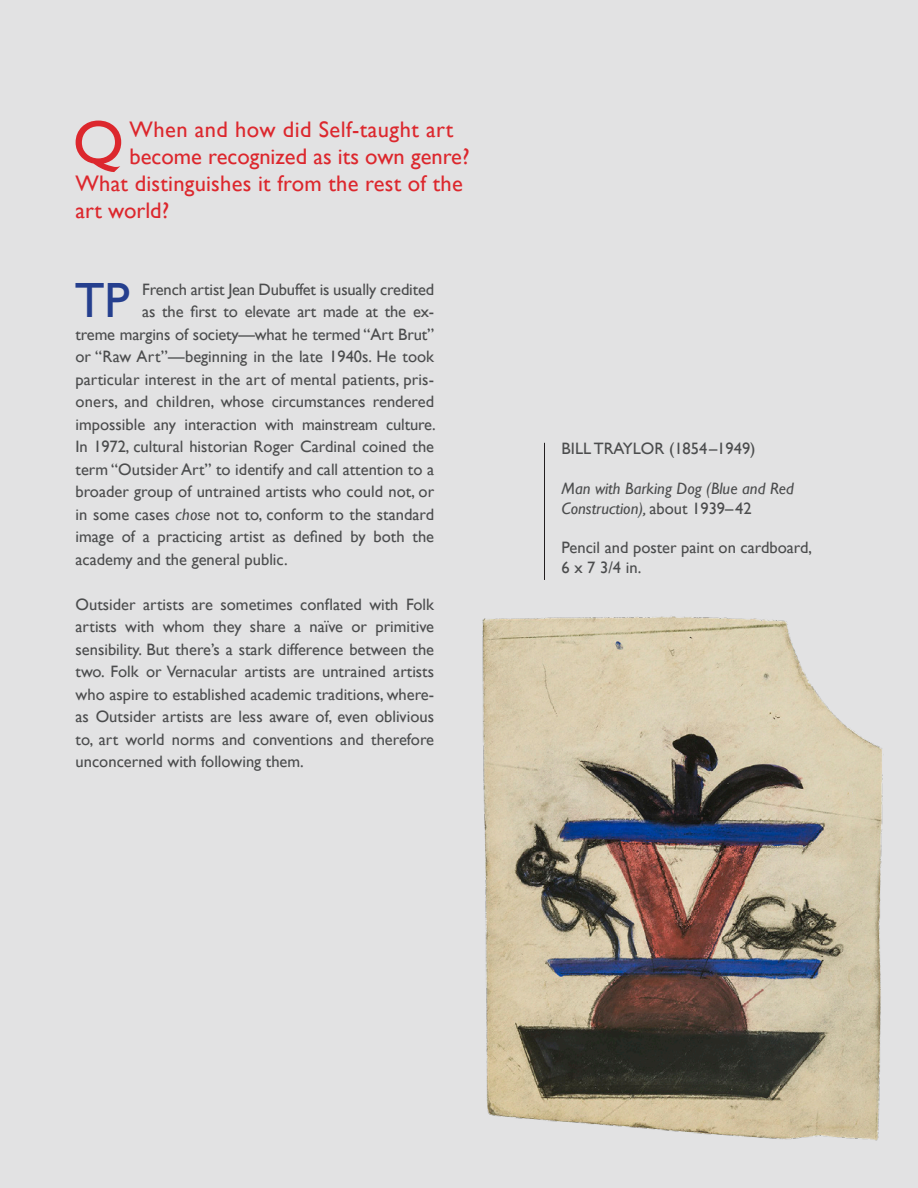
<style>
.page{position:relative;width:918px;height:1188px;background:#e2e2e3}
.page>*{position:absolute;margin:0;border:0;box-sizing:border-box;transform-origin:0 0}
.t1{font:62.1px "Gill Sans";color:#dc272d}
.Paragraph_Style_1_Dr{font:49.5px "Gill Sans";color:#253f8e}
.t2{font:22.5px "Gill Sans";letter-spacing:.01em;color:#dc272d}
.Paragraph_Style_1_Dr-2{font:16.5px/22.5px "Gill Sans";color:#4b4c4d;text-align:justify}
.t3{font:italic 16.5px/19.8px "Gill Sans";color:#4b4c4d}
.s1{font-style:italic}
.s2{font-style:normal}
</style>
<div class="page">
<img style="left:482px;top:616px;width:401px;height:525px">
<hr style="left:544px;top:443px;width:1px;height:137px;background:#231f20">
<p class="t1" style="left:73px;top:106px;width:53px">Q</p>
<p class="t2" style="left:130px;top:116px;width:325px">When and how did Self-taught art</p>
<p class="t2" style="left:130px;top:143px;width:341px">become recognized as its own genre?</p>
<p class="t2" style="left:76px;top:170px;width:389px">What distinguishes it from the rest of the</p>
<p class="t2" style="left:76px;top:197px;width:95px">art world?</p>
<p class="Paragraph_Style_1_Dr" style="left:75px;top:272px;width:57px">TP</p>
<p class="Paragraph_Style_1_Dr-2" style="left:142px;top:278px;width:293px">French artist Jean Dubuffet is usually credited</p>
<p class="Paragraph_Style_1_Dr-2" style="left:142px;top:301px;width:293px">as the first to elevate art made at the ex-</p>
<p class="Paragraph_Style_1_Dr-2" style="left:76px;top:323px;width:360px">treme margins of society—what he termed “Art Brut”</p>
<p class="Paragraph_Style_1_Dr-2" style="left:76px;top:346px;width:360px">or “Raw Art”—beginning in the late 1940s. He took</p>
<p class="Paragraph_Style_1_Dr-2" style="left:76px;top:368px;width:360px">particular interest in the art of mental patients, pris-</p>
<p class="Paragraph_Style_1_Dr-2" style="left:76px;top:391px;width:360px">oners, and children, whose circumstances rendered</p>
<p class="Paragraph_Style_1_Dr-2" style="left:76px;top:413px;width:362px">impossible any interaction with mainstream culture.</p>
<p class="Paragraph_Style_1_Dr-2" style="left:76px;top:436px;width:360px">In 1972, cultural historian Roger Cardinal coined the</p>
<p class="Paragraph_Style_1_Dr-2" style="left:76px;top:458px;width:360px">term “Outsider Art” to identify and call attention to a</p>
<p class="Paragraph_Style_1_Dr-2" style="left:76px;top:481px;width:360px">broader group of untrained artists who could not, or</p>
<p class="Paragraph_Style_1_Dr-2" style="left:76px;top:503px;width:360px">in some cases <span class="s1">chose</span> not to, conform to the standard</p>
<p class="Paragraph_Style_1_Dr-2" style="left:76px;top:526px;width:360px">image of a practicing artist as defined by both the</p>
<p class="Paragraph_Style_1_Dr-2" style="left:76px;top:548px;width:214px">academy and the general public.</p>
<p class="Paragraph_Style_1_Dr-2" style="left:76px;top:593px;width:360px">Outsider artists are sometimes conflated with Folk artists with whom they share a naïve or primitive sensibility. But there’s a stark difference between the two. Folk or Vernacular artists are untrained artists who aspire to established academic traditions, where&shy;as Outsider artists are less aware of, even oblivious to, art world norms and conventions and therefore unconcerned with following them.</p>
<p class="Paragraph_Style_1_Dr-2" style="left:562px;top:438px;width:195px">BILL TRAYLOR (1854–1949)</p>
<p class="t3" style="left:562px;top:479px;width:234px">Man with Barking Dog (Blue and Red<br>Construction), <span class="s2">about 1939–42</span></p>
<p class="Paragraph_Style_1_Dr-2" style="left:562px;top:537px;width:252px">Pencil and poster paint on cardboard,</p>
<p class="Paragraph_Style_1_Dr-2" style="left:562px;top:557px;width:81px">6 x 7 3/4 in.</p>
</div>
